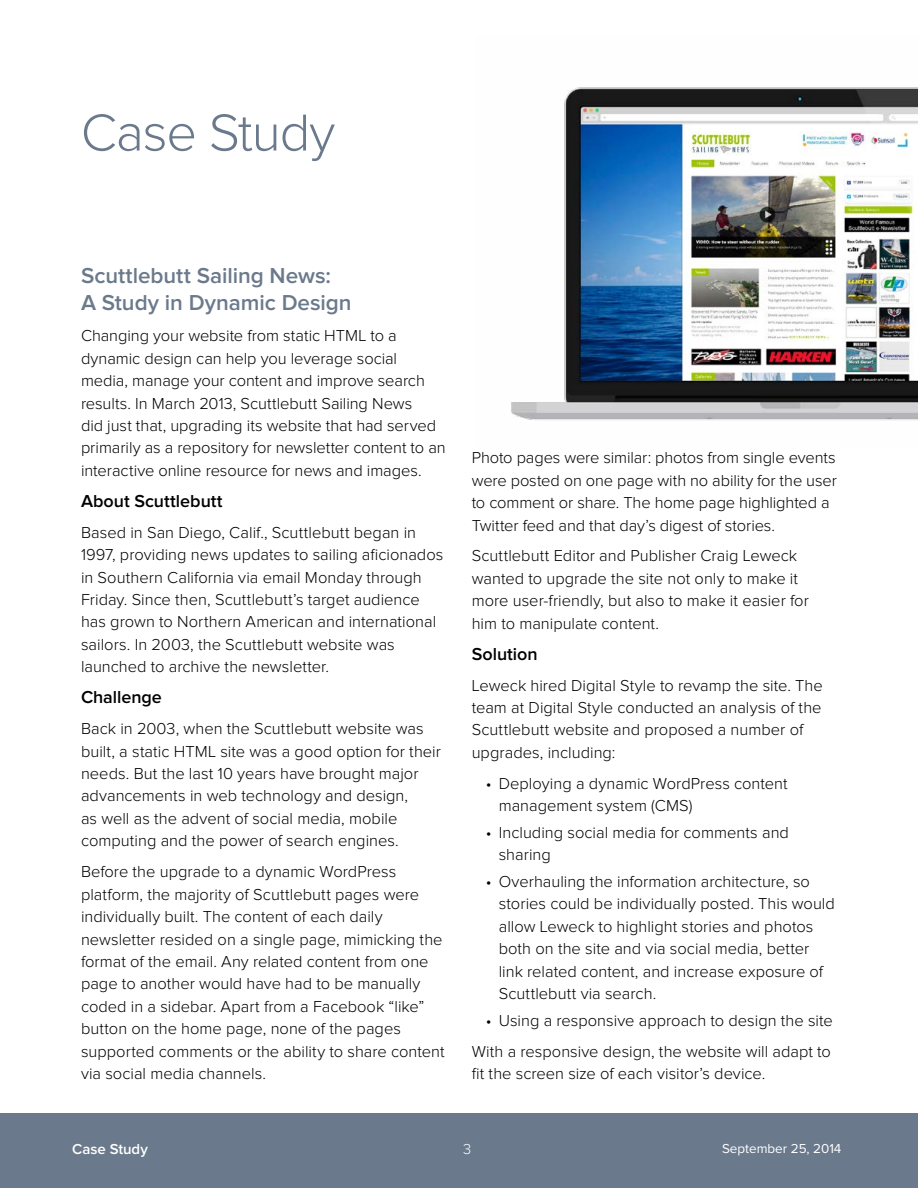
<style>
.page{position:relative;width:918px;height:1188px;background:#fff}
.page>*{position:absolute;margin:0;border:0;box-sizing:border-box;transform-origin:0 0}
.t1{font:300 53.85px "Proxima Nova";letter-spacing:-.02em;color:#6a798b}
.t2{font:600 22.5px/26.8px "Proxima Nova";color:#6a798b}
.t3{font:600 18px "Proxima Nova";color:#000}
.t4{font:300 16.5px/22.5px "Proxima Nova";color:#000}
.t5{font:600 15px "Proxima Nova";color:#fff}
.t6{font:300 15px "Proxima Nova";color:#fff}
.t7{font:13.5px "Proxima Nova";color:#fff}
</style>
<div class="page">
<div style="left:0;top:1113px;width:918px;height:75px;background:#6a798b"></div>
<img style="left:511px;top:87px;width:407px;height:333px">
<h1 class="t1" style="left:81px;top:108px;width:256px">Case Study</h1>
<h2 class="t2" style="left:81px;top:263px;width:272px">Scuttlebutt Sailing News:<br>A Study in Dynamic Design</h2>
<p class="t4" style="left:81px;top:325px;width:366px">Changing your website from static HTML to a dynamic design can help you leverage social media, manage your content and improve search results. In March 2013, Scuttlebutt Sailing News<br>did just that, upgrading its website that had served primarily as a repository for newsletter content to an interactive online resource for news and images.</p>
<p class="t3" style="left:81px;top:493px;width:143px">About Scuttlebutt</p>
<p class="t4" style="left:81px;top:522px;width:364px">Based in San Diego, Calif., Scuttlebutt began in 1997, providing news updates to sailing aficionados in Southern California via email Monday through Friday. Since then, Scuttlebutt’s target audience has grown to Northern American and international sailors. In 2003, the Scuttlebutt website was launched to archive the newsletter.</p>
<p class="t3" style="left:81px;top:689px;width:82px">Challenge</p>
<p class="t4" style="left:81px;top:718px;width:361px">Back in 2003, when the Scuttlebutt website was built, a static HTML site was a good option for their needs. But the last 10 years have brought major advancements in web technology and design,<br>as well as the advent of social media, mobile computing and the power of search engines.</p>
<p class="t4" style="left:81px;top:861px;width:365px">Before the upgrade to a dynamic WordPress platform, the majority of Scuttlebutt pages were individually built. The content of each daily newsletter resided on a single page, mimicking the format of the email. Any related content from one page to another would have had to be manually coded in a sidebar. Apart from a Facebook “like” button on the home page, none of the pages supported comments or the ability to share content via social media channels.</p>
<p class="t4" style="left:472px;top:447px;width:367px">Photo pages were similar: photos from single events were posted on one page with no ability for the user to comment or share. The home page highlighted a Twitter feed and that day’s digest of stories.</p>
<p class="t4" style="left:472px;top:545px;width:339px">Scuttlebutt Editor and Publisher Craig Leweck wanted to upgrade the site not only to make it more user-friendly, but also to make it easier for him to manipulate content.</p>
<p class="t3" style="left:472px;top:645px;width:67px">Solution</p>
<p class="t4" style="left:472px;top:674px;width:353px">Leweck hired Digital Style to revamp the site. The team at Digital Style conducted an analysis of the Scuttlebutt website and proposed a number of upgrades, including:</p>
<p class="t4" style="left:499px;top:773px;width:290px;text-indent:-13px">• Deploying a dynamic WordPress content management system (CMS)</p>
<p class="t4" style="left:499px;top:822px;width:292px;text-indent:-13px">• Including social media for comments and sharing</p>
<p class="t4" style="left:499px;top:871px;width:338px;text-indent:-13px">• Overhauling the information architecture, so stories could be individually posted. This would allow Leweck to highlight stories and photos both on the site and via social media, better link related content, and increase exposure of Scuttlebutt via search.</p>
<p class="t4" style="left:472px;top:1006px;width:363px;line-height:30.9px;text-align:right">• Using a responsive approach to design the site<br>With a responsive design, the website will adapt to</p>
<p class="t4" style="left:472px;top:1063px;width:295px">fit the screen size of each visitor’s device.</p>
<p class="t5" style="left:72px;top:1142px;width:77px">Case Study</p>
<p class="t6" style="left:463px;top:1142px;width:10px">3</p>
<p class="t7" style="left:722px;top:1142px;width:121px">September 25, 2014</p>
</div>
